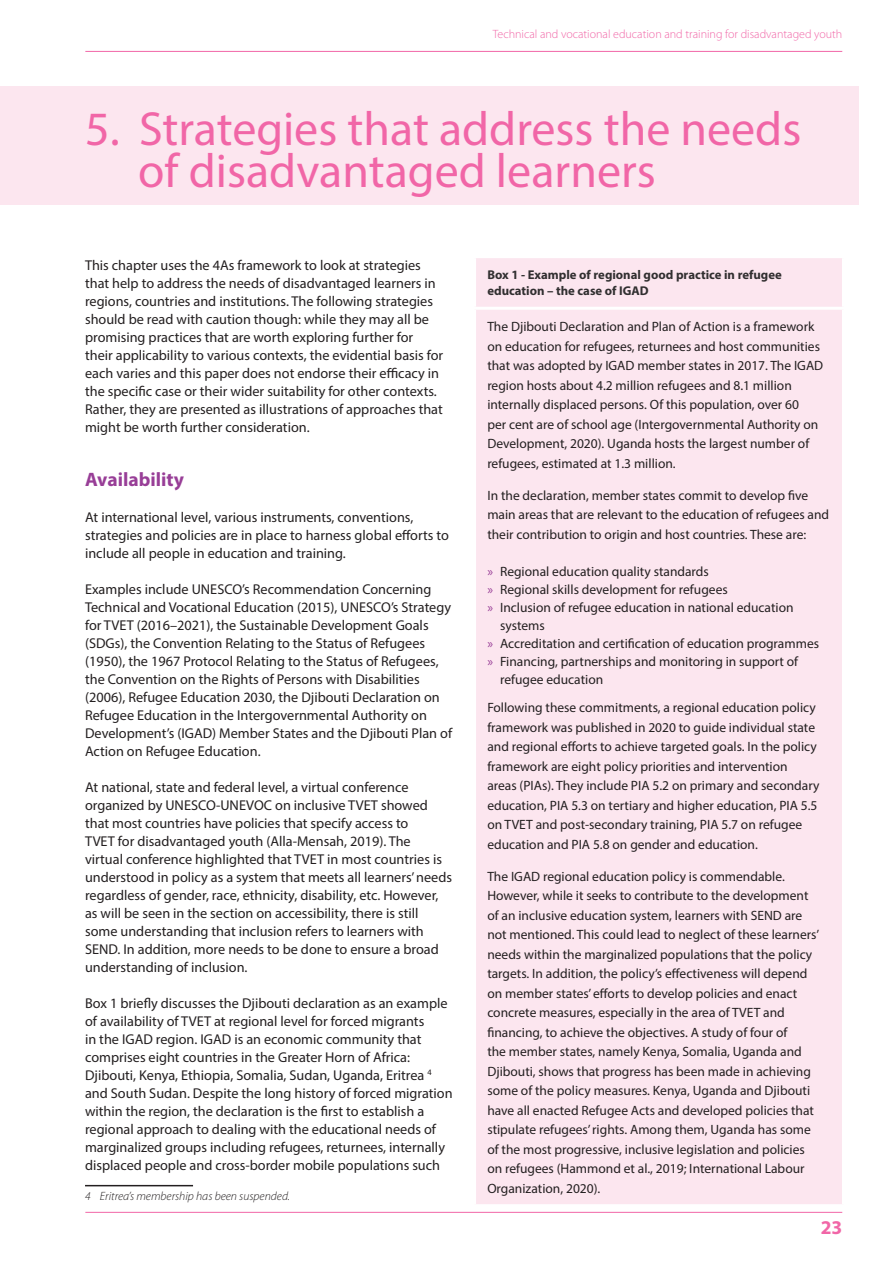
<style>
.page{position:relative;width:893px;height:1263px;background:#fff}
.page>*{position:absolute;margin:0;border:0;box-sizing:border-box;transform-origin:0 0}
.Chapter{font:48px/42px "Myriad Pro";color:#f166a7}
.Heading_1{font:700 19.5px "Myriad Pro";color:#983e97}
.t1{font:700 19.5px "Myriad Pro";color:#f166a7}
.t2{font:14.25px/18px "Myriad Pro";color:#231f20}
.t3{font:13.5px/19.5px "Myriad Pro";color:#231f20}
.Table_Text{font:700 12.75px/16.5px "Myriad Pro";color:#312f30}
.t4{font:300 12px "Myriad Pro";color:#f166a7}
.Footnote{font:italic 300 12px "Myriad Pro";color:#231f20}
.s1{color:#983e97}
</style>
<div class="page">
<hr style="left:85px;top:51px;width:757px;height:1px;background:#f166a7">
<hr style="left:85px;top:1212px;width:757px;height:1px;background:#f166a7">
<div style="left:0;top:86px;width:859px;height:118px;background:#fce6ef"></div>
<hr style="left:85px;top:1185px;width:108px;height:1px;background:#231f20">
<div style="left:476px;top:258px;width:366px;height:946px;background:#fce6ef"></div>
<hr style="left:473px;top:307px;width:372px;height:3px;background:#fff">
<p class="t4" style="left:493px;top:27px;width:351px">Technical and vocational education and training for disadvantaged youth</p>
<p class="Chapter" style="left:138px;top:107px;width:665px;text-indent:-53px">5. Strategies that address the needs of disadvantaged learners</p>
<p class="t2" style="left:85px;top:256px;width:360px">This chapter uses the 4As framework to look at strategies that help to address the needs of disadvantaged learners in regions, countries and institutions. The following strategies should be read with caution though: while they may all be promising practices that are worth exploring further for their applicability to various contexts, the evidential basis for each varies and this paper does not endorse their efficacy in the specific case or their wider suitability for other contexts.<br>Rather, they are presented as illustrations of approaches that might be worth further consideration.</p>
<p class="Heading_1" style="left:85px;top:467px;width:100px">Availability</p>
<p class="t2" style="left:85px;top:508px;width:365px">At international level, various instruments, conventions, strategies and policies are in place to harness global efforts to include all people in education and training.</p>
<p class="t2" style="left:85px;top:580px;width:369px">Examples include UNESCO’s Recommendation Concerning Technical and Vocational Education (2015), UNESCO’s Strategy for TVET (2016–2021), the Sustainable Development Goals (SDGs), the Convention Relating to the Status of Refugees (1950), the 1967 Protocol Relating to the Status of Refugees, the Convention on the Rights of Persons with Disabilities (2006), Refugee Education 2030, the Djibouti Declaration on Refugee Education in the Intergovernmental Authority on Development’s (IGAD) Member States and the Djibouti Plan of Action on Refugee Education.</p>
<p class="t2" style="left:85px;top:778px;width:368px">At national, state and federal level, a virtual conference organized by UNESCO-UNEVOC on inclusive TVET showed that most countries have policies that specify access to<br>TVET for disadvantaged youth (Alla-Mensah, 2019). The virtual conference highlighted that TVET in most countries is understood in policy as a system that meets all learners’ needs regardless of gender, race, ethnicity, disability, etc. However, as will be seen in the section on accessibility, there is still some understanding that inclusion refers to learners with SEND. In addition, more needs to be done to ensure a broad understanding of inclusion.</p>
<p class="t2" style="left:85px;top:994px;width:369px">Box 1 briefly discusses the Djibouti declaration as an example of availability of TVET at regional level for forced migrants<br>in the IGAD region. IGAD is an economic community that comprises eight countries in the Greater Horn of Africa:<br>Djibouti, Kenya, Ethiopia, Somalia, Sudan, Uganda, Eritrea <sup>4 </sup>and South Sudan. Despite the long history of forced migration within the region, the declaration is the first to establish a regional approach to dealing with the educational needs of marginalized groups including refugees, returnees, internally displaced people and cross-border mobile populations such</p>
<p class="Footnote" style="left:85px;top:1189px;width:206px">4 Eritrea’s membership has been suspended.</p>
<p class="Table_Text" style="left:487px;top:266px;width:296px">Box 1 - Example of regional good practice in refugee education – the case of IGAD</p>
<p class="t3" style="left:487px;top:317px;width:337px">The Djibouti Declaration and Plan of Action is a framework on education for refugees, returnees and host communities that was adopted by IGAD member states in 2017. The IGAD region hosts about 4.2 million refugees and 8.1 million internally displaced persons. Of this population, over 60<br>per cent are of school age (Intergovernmental Authority on Development, 2020). Uganda hosts the largest number of refugees, estimated at 1.3 million.</p>
<p class="t3" style="left:487px;top:485px;width:343px">In the declaration, member states commit to develop five main areas that are relevant to the education of refugees and their contribution to origin and host countries. These are:</p>
<p class="t3" style="left:487px;top:562px;width:223px"><span class="s1">»</span> Regional education quality standards</p>
<p class="t3" style="left:487px;top:580px;width:242px"><span class="s1">»</span> Regional skills development for refugees</p>
<p class="t3" style="left:500px;top:598px;width:295px;line-height:18px;text-indent:-13px"><span class="s1">»</span> Inclusion of refugee education in national education systems</p>
<p class="t3" style="left:487px;top:634px;width:333px"><span class="s1">»</span> Accreditation and certification of education programmes</p>
<p class="t3" style="left:500px;top:652px;width:300px;line-height:18px;text-indent:-13px"><span class="s1">»</span> Financing, partnerships and monitoring in support of refugee education</p>
<p class="t3" style="left:487px;top:698px;width:334px">Following these commitments, a regional education policy framework was published in 2020 to guide individual state and regional efforts to achieve targeted goals. In the policy framework are eight policy priorities and intervention areas (PIAs). They include PIA 5.2 on primary and secondary education, PIA 5.3 on tertiary and higher education, PIA 5.5 on TVET and post-secondary training, PIA 5.7 on refugee education and PIA 5.8 on gender and education.</p>
<p class="t3" style="left:487px;top:866px;width:333px">The IGAD regional education policy is commendable.<br>However, while it seeks to contribute to the development of an inclusive education system, learners with SEND are not mentioned. This could lead to neglect of these learners’ needs within the marginalized populations that the policy targets. In addition, the policy’s effectiveness will depend on member states’ efforts to develop policies and enact concrete measures, especially in the area of TVET and financing, to achieve the objectives. A study of four of<br>the member states, namely Kenya, Somalia, Uganda and Djibouti, shows that progress has been made in achieving some of the policy measures. Kenya, Uganda and Djibouti have all enacted Refugee Acts and developed policies that stipulate refugees’ rights. Among them, Uganda has some of the most progressive, inclusive legislation and policies on refugees (Hammond et al., 2019; International Labour Organization, 2020).</p>
<h2 class="t1" style="left:821px;top:1215px;width:23px">23</h2>
</div>
